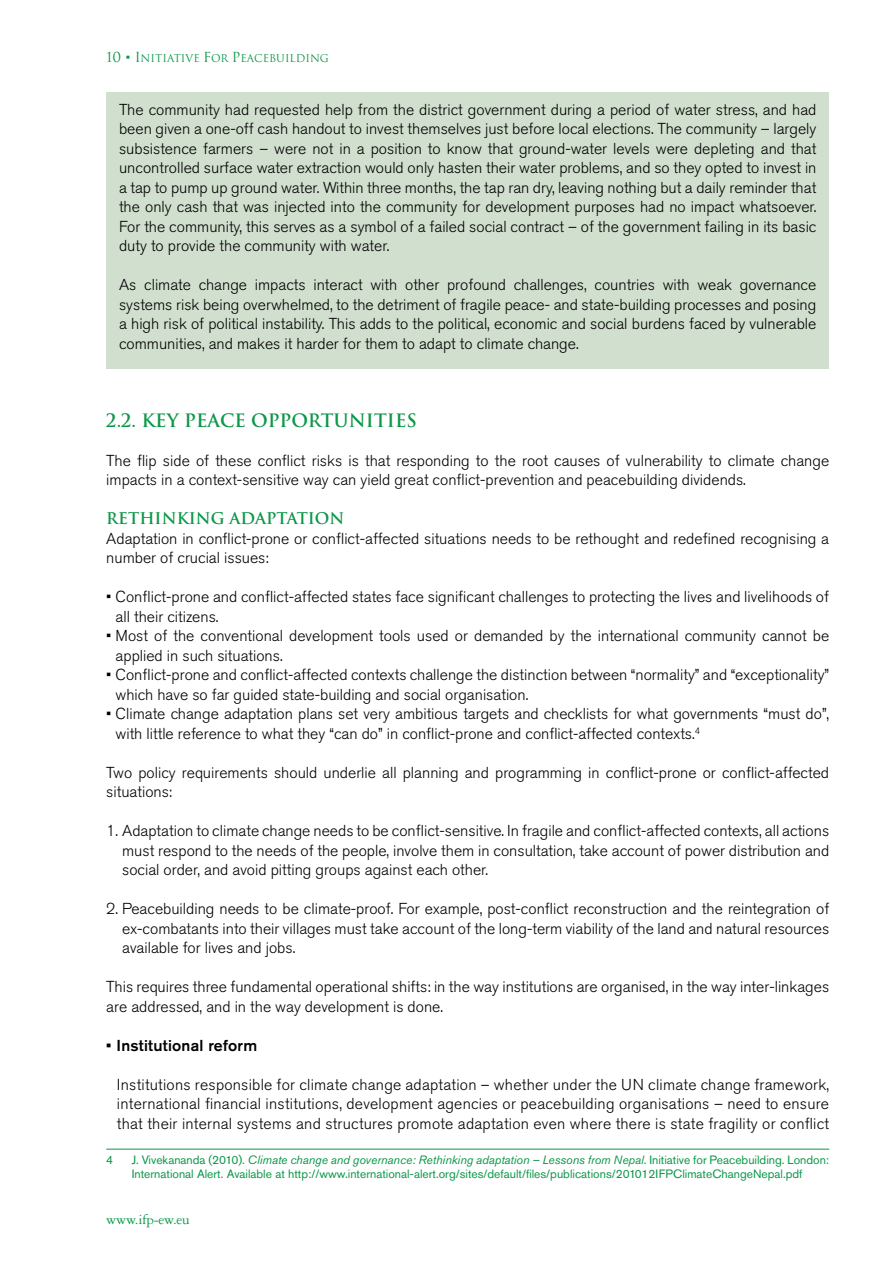
<style>
.page{position:relative;width:893px;height:1263px;background:#fff}
.page>*{position:absolute;margin:0;border:0;box-sizing:border-box;transform-origin:0 0}
.t1{font:700 18px "Trajan";color:#0b9748}
.t2{font:300 15.75px/19.5px "Akzidenz Grotesk Pro";color:#000}
.t3{font:700 15.75px "Trajan";color:#0b9748}
.t4{font:500 15.75px "Akzidenz Grotesk Pro";letter-spacing:.015em;color:#000}
.t5{font:15px "Garamond Three";letter-spacing:-.01em;color:#0b9748}
.t6{font:12px/14.4px "Akzidenz Grotesk Pro";color:#0b9748}
.t7{font:10.5px "Trajan";color:#0b9748}
.s1{font-size:13.5px}
.s2{font-family:"Akzidenz Grotesk Pro";font-weight:300;font-size:13.5px}
.s3{font-style:italic}
</style>
<div class="page">
<div style="left:106px;top:92px;width:723px;height:276px;background:#d1e0ce"></div>
<hr style="left:106px;top:1149px;width:723px;height:1px;background:#0b9748">
<p class="t7" style="left:106px;top:52px;width:224px"><span class="s1">10</span> <span class="s2">•</span> <span class="s1">I</span>NITIATIVE <span class="s1">F</span>OR <span class="s1">P</span>EACEBUILDING</p>
<p class="t2" style="left:119px;top:100px;width:699px;text-align:justify">The community had requested help from the district government during a period of water stress, and had been given a one-off cash handout to invest themselves just before local elections. The community – largely subsistence farmers – were not in a position to know that ground-water levels were depleting and that uncontrolled surface water extraction would only hasten their water problems, and so they opted to invest in a tap to pump up ground water. Within three months, the tap ran dry, leaving nothing but a daily reminder that the only cash that was injected into the community for development purposes had no impact whatsoever.<br>For the community, this serves as a symbol of a failed social contract – of the government failing in its basic duty to provide the community with water.</p>
<p class="t2" style="left:119px;top:275px;width:699px;text-align:justify">As climate change impacts interact with other profound challenges, countries with weak governance systems risk being overwhelmed, to the detriment of fragile peace- and state-building processes and posing a high risk of political instability. This adds to the political, economic and social burdens faced by vulnerable communities, and makes it harder for them to adapt to climate change.</p>
<p class="t1" style="left:106px;top:409px;width:312px">2.2. KEY PEACE OPPORTUNITIES</p>
<p class="t2" style="left:106px;top:451px;width:724px">The flip side of these conflict risks is that responding to the root causes of vulnerability to climate change impacts in a context-sensitive way can yield great conflict-prevention and peacebuilding dividends.</p>
<p class="t3" style="left:106px;top:509px;width:240px">RETHINKING ADAPTATION</p>
<p class="t2" style="left:106px;top:529px;width:724px">Adaptation in conflict-prone or conflict-affected situations needs to be rethought and redefined recognising a number of crucial issues:</p>
<p class="t2" style="left:116px;top:587px;width:715px;text-indent:-9px">• Conflict-prone and conflict-affected states face significant challenges to protecting the lives and livelihoods of all their citizens.</p>
<p class="t2" style="left:116px;top:626px;width:715px;text-indent:-9px">• Most of the conventional development tools used or demanded by the international community cannot be applied in such situations.</p>
<p class="t2" style="left:116px;top:665px;width:715px;text-indent:-9px">• Conflict-prone and conflict-affected contexts challenge the distinction between “normality” and “exceptionality” which have so far guided state-building and social organisation.</p>
<p class="t2" style="left:116px;top:704px;width:715px;text-indent:-9px">• Climate change adaptation plans set very ambitious targets and checklists for what governments “must do”, with little reference to what they “can do” in conflict-prone and conflict-affected contexts.<sup>4</sup></p>
<p class="t2" style="left:106px;top:763px;width:724px">Two policy requirements should underlie all planning and programming in conflict-prone or conflict-affected situations:</p>
<p class="t2" style="left:122px;top:821px;width:709px;text-align:justify;text-indent:-16px">1. Adaptation to climate change needs to be conflict-sensitive. In fragile and conflict-affected contexts, all actions must respond to the needs of the people, involve them in consultation, take account of power distribution and social order, and avoid pitting groups against each other.</p>
<p class="t2" style="left:122px;top:899px;width:709px;text-align:justify;text-indent:-16px">2. Peacebuilding needs to be climate-proof. For example, post-conflict reconstruction and the reintegration of ex-combatants into their villages must take account of the long-term viability of the land and natural resources available for lives and jobs.</p>
<p class="t2" style="left:106px;top:977px;width:724px">This requires three fundamental operational shifts: in the way institutions are organised, in the way inter-linkages are addressed, and in the way development is done.</p>
<p class="t4" style="left:106px;top:1035px;width:152px">• Institutional reform</p>
<p class="t2" style="left:117px;top:1075px;width:714px;text-align:justify">Institutions responsible for climate change adaptation – whether under the UN climate change framework, international financial institutions, development agencies or peacebuilding organisations – need to ensure that their internal systems and structures promote adaptation even where there is state fragility or conflict</p>
<p class="t6" style="left:106px;top:1152px;width:8px">4</p>
<p class="t6" style="left:132px;top:1152px;width:699px">J. Vivekananda (2010). <span class="s3">Climate change and governance: Rethinking adaptation – Lessons from Nepal</span>. Initiative for Peacebuilding. London:<br>International Alert. Available at http://www.international-alert.org/sites/default/files/publications/201012IFPClimateChangeNepal.pdf</p>
<p class="t5" style="left:106px;top:1211px;width:85px">www.ifp-ew.eu</p>
</div>
